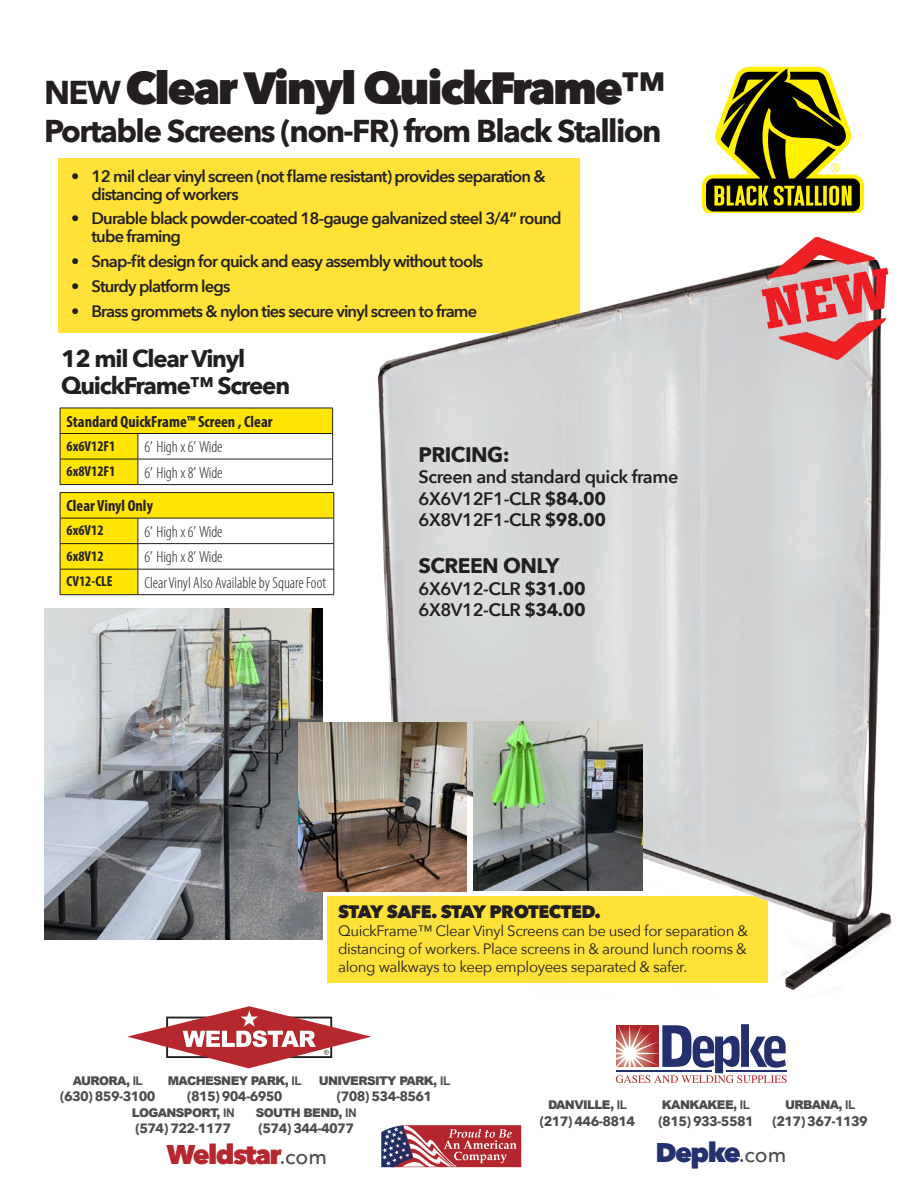
<style>
.page{position:relative;width:918px;height:1188px;background:#fff}
.page>*{position:absolute;margin:0;border:0;box-sizing:border-box;transform-origin:0 0}
.t1{font:800 45px "Avenir Next";letter-spacing:-.05em;color:#231f20}
.t2{font:700 31.5px "Avenir Next";letter-spacing:-.05em;color:#231f20}
.t3{font:800 27px "Avenir Next";letter-spacing:-.06em;color:#b6282d}
.t4{font:800 27px "Avenir Next";letter-spacing:-.06em;color:#24316f}
.t5{font:700 24px "Avenir Next";letter-spacing:-.05em;color:#231f20}
.t6{font:700 21px "Avenir Next";letter-spacing:-.025em;color:#231f20}
.t7{font:600 18px "Avenir Next";letter-spacing:-.025em;color:#231f20}
.t8{font:800 18px "Avenir Next";letter-spacing:-.025em;color:#231f20}
.t9{font:600 16.5px/18px "Avenir Next";letter-spacing:-.05em;color:#231f20}
.t10{font:300 condensed 16.05px "Myriad Pro";color:#231f20}
.t11{font:700 condensed 16.05px/33.5px "Myriad Pro";color:#231f20}
.t12{font:15px/18px "Avenir Next";letter-spacing:-.025em;color:#231f20;text-align:justify}
.t13{font:700 condensed 14.55px "Myriad Pro";color:#231f20}
.PHONE_NUMBER{font:700 13.5px "Avenir Next";letter-spacing:-.05em;color:#4b4c4d}
.LOCATION{font:900 12px "Arial";letter-spacing:-.05em;color:#4b4c4d}
.s1{font-weight:700;font-size:33px}
.s2{font-weight:300}
.s3{font-weight:700}
.s4{font-weight:500;font-size:21px;color:#4b4c4d}
</style>
<div class="page">
<div style="left:58px;top:158px;width:522px;height:175px;background:#ffe138"></div>
<img style="left:44px;top:609px;width:242px;height:331px">
<svg style="left:60px;top:408px;width:226px;height:76px"></svg>
<hr style="left:60px;top:484px;width:78px;height:1px;background:#231f20">
<hr style="left:138px;top:484px;width:195px;height:1px;background:#231f20">
<hr style="left:60px;top:492px;width:78px;height:1px;background:#231f20">
<hr style="left:138px;top:492px;width:196px;height:1px;background:#231f20">
<svg style="left:60px;top:493px;width:226px;height:101px"></svg>
<hr style="left:60px;top:594px;width:78px;height:1px;background:#231f20">
<hr style="left:138px;top:594px;width:196px;height:1px;background:#231f20">
<img style="left:286px;top:269px;width:606px;height:721px">
<img style="left:474px;top:722px;width:168px;height:168px">
<svg style="left:761px;top:237px;width:127px;height:123px"></svg>
<img style="left:298px;top:723px;width:169px;height:168px">
<svg style="left:702px;top:67px;width:162px;height:146px"></svg>
<svg style="left:127px;top:1006px;width:244px;height:62px"></svg>
<svg style="left:616px;top:1024px;width:171px;height:59px"></svg>
<svg style="left:381px;top:1125px;width:140px;height:42px;background:#ae5864"></svg>
<p class="t1" style="left:44px;top:60px;width:623px"><span class="s1">NEW</span> Clear Vinyl QuickFrame™</p>
<p class="t2" style="left:44px;top:103px;width:619px">Portable Screens (non-FR) from Black Stallion</p>
<p class="t9" style="left:91px;top:167px;width:456px;text-indent:-20px">• 12 mil clear vinyl screen (not flame resistant) provides separation &amp; distancing of workers</p>
<p class="t9" style="left:91px;top:209px;width:472px;text-indent:-20px">• Durable black powder-coated 18-gauge galvanized steel 3/4” round tube framing</p>
<p class="t9" style="left:71px;top:252px;width:414px">• Snap-fit design for quick and easy assembly without tools</p>
<p class="t9" style="left:71px;top:277px;width:161px">• Sturdy platform legs</p>
<p class="t9" style="left:71px;top:302px;width:408px">• Brass grommets &amp; nylon ties secure vinyl screen to frame</p>
<p class="t5" style="left:61px;top:338px;width:186px">12 mil Clear Vinyl</p>
<p class="t5" style="left:61px;top:365px;width:231px">QuickFrame™ Screen</p>
<p class="t11" style="left:67px;top:404px;width:208px">Standard QuickFrame™ Screen , Clear</p>
<p class="t13" style="left:67px;top:437px;width:50px">6x6V12F1</p>
<p class="t10" style="left:144px;top:437px;width:80px">6’ High x 6’ Wide</p>
<p class="t13" style="left:67px;top:462px;width:50px">6x8V12F1</p>
<p class="t11" style="left:67px;top:455px;width:158px;text-indent:78px"><span class="s2">6’ High x 8’ Wide<br></span>Clear Vinyl Only</p>
<p class="t13" style="left:67px;top:521px;width:39px">6x6V12</p>
<p class="t10" style="left:144px;top:522px;width:80px">6’ High x 6’ Wide</p>
<p class="t13" style="left:67px;top:547px;width:39px">6x8V12</p>
<p class="t10" style="left:144px;top:547px;width:80px">6’ High x 8’ Wide</p>
<p class="t13" style="left:67px;top:573px;width:47px">CV12-CLE</p>
<p class="t10" style="left:144px;top:573px;width:183px">Clear Vinyl Also Available by Square Foot</p>
<p class="t6" style="left:418px;top:436px;width:93px">PRICING:</p>
<p class="t7" style="left:418px;top:462px;width:261px">Screen and standard quick frame</p>
<p class="t7" style="left:418px;top:483px;width:189px">6X6V12F1-CLR <span class="s3">$84.00</span></p>
<p class="t7" style="left:418px;top:505px;width:189px">6X8V12F1-CLR <span class="s3">$98.00</span></p>
<p class="t6" style="left:418px;top:548px;width:142px">SCREEN ONLY</p>
<p class="t7" style="left:418px;top:573px;width:169px">6X6V12-CLR <span class="s3">$31.00</span></p>
<p class="t7" style="left:418px;top:595px;width:169px">6X8V12-CLR <span class="s3">$34.00</span></p>
<p class="t8" style="left:338px;top:900px;width:264px">STAY SAFE. STAY PROTECTED.</p>
<p class="t12" style="left:338px;top:921px;width:411px">QuickFrame™ Clear Vinyl Screens can be used for separation &amp; distancing of workers. Place screens in &amp; around lunch rooms &amp; along walkways to keep employees separated &amp; safer.</p>
<p class="LOCATION" style="left:73px;top:1072px;width:71px">AURORA, <span class="s3">IL</span></p>
<p class="PHONE_NUMBER" style="left:60px;top:1085px;width:97px">(630) 859-3100</p>
<p class="LOCATION" style="left:132px;top:1104px;width:105px">LOGANSPORT, <span class="s3">IN</span></p>
<p class="PHONE_NUMBER" style="left:136px;top:1116px;width:97px">(574) 722-1177</p>
<p class="LOCATION" style="left:168px;top:1072px;width:136px">MACHESNEY PARK, <span class="s3">IL</span></p>
<p class="PHONE_NUMBER" style="left:187px;top:1085px;width:97px">(815) 904-6950</p>
<p class="LOCATION" style="left:319px;top:1072px;width:133px">UNIVERSITY PARK, <span class="s3">IL</span></p>
<p class="PHONE_NUMBER" style="left:337px;top:1085px;width:97px">(708) 534-8561</p>
<p class="LOCATION" style="left:256px;top:1104px;width:103px">SOUTH BEND, <span class="s3">IN</span></p>
<p class="PHONE_NUMBER" style="left:259px;top:1116px;width:97px">(574) 344-4077</p>
<p class="LOCATION" style="left:548px;top:1096px;width:81px">DANVILLE, <span class="s3">IL</span></p>
<p class="PHONE_NUMBER" style="left:540px;top:1109px;width:97px">(217) 446-8814</p>
<p class="LOCATION" style="left:662px;top:1096px;width:90px">KANKAKEE, <span class="s3">IL</span></p>
<p class="PHONE_NUMBER" style="left:658px;top:1109px;width:97px">(815) 933-5581</p>
<p class="LOCATION" style="left:785px;top:1096px;width:72px">URBANA, <span class="s3">IL</span></p>
<p class="PHONE_NUMBER" style="left:773px;top:1109px;width:97px">(217) 367-1139</p>
<p class="t3" style="left:166px;top:1138px;width:162px">Weldstar<span class="s4">.com</span></p>
<p class="t4" style="left:656px;top:1136px;width:132px">Depke<span class="s4">.com</span></p>
</div>
